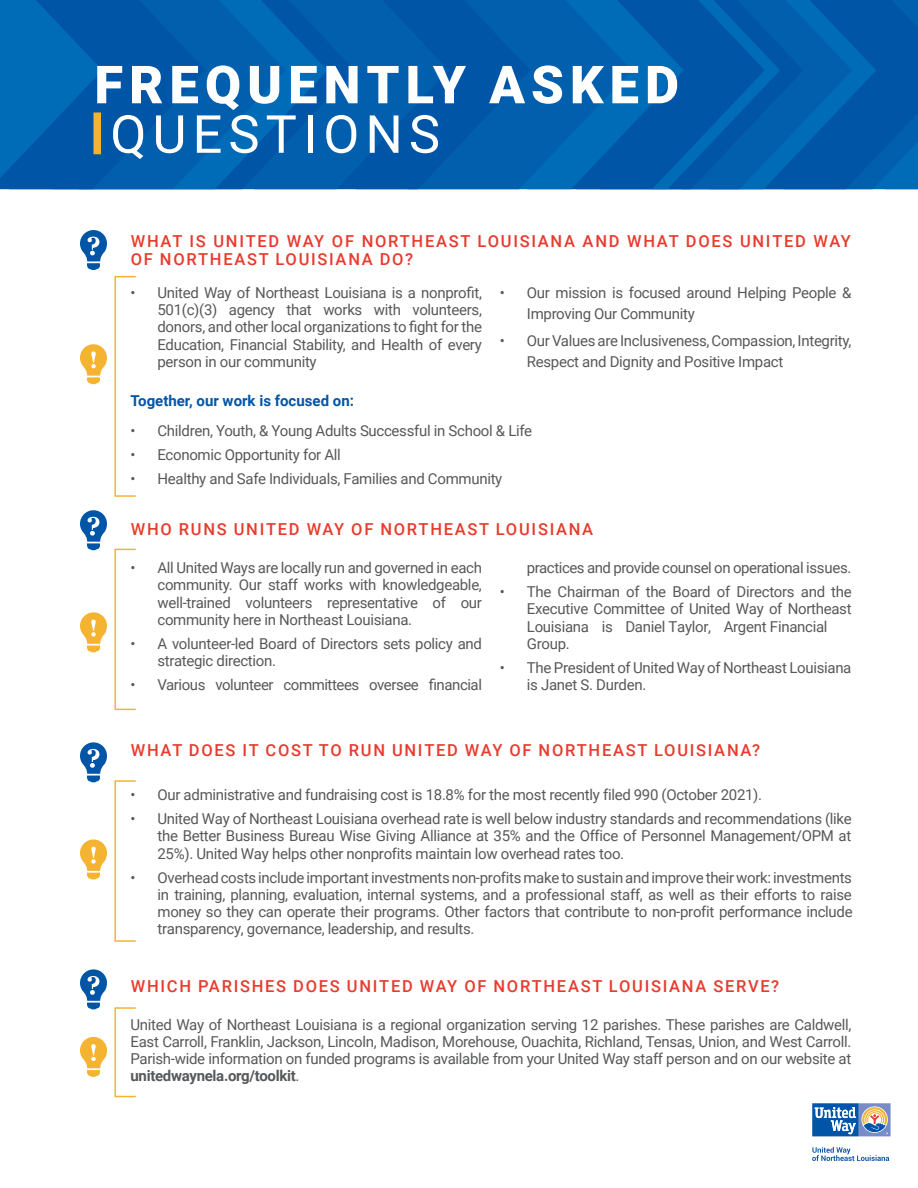
<style>
.page{position:relative;width:918px;height:1188px;background:#fff}
.page>*{position:absolute;margin:0;border:0;box-sizing:border-box;transform-origin:0 0}
.t1{font:900 52.5px "Roboto";letter-spacing:.115em;color:#fff}
.t2{font:52.5px "Roboto";letter-spacing:.115em;color:#fff}
.t3{font:500 16.5px/17.2px "Roboto";letter-spacing:.105em;color:#e73b2e}
.t4{font:15px/17.2px "Roboto";letter-spacing:-.02em;color:#57585a;text-align:justify}
.t5{font:700 15px "Roboto";color:#0155a7}
.s1{font-weight:700}
</style>
<div class="page">
<svg style="left:80px;top:230px;width:27px;height:40px"></svg>
<svg style="left:80px;top:510px;width:27px;height:40px"></svg>
<svg style="left:80px;top:742px;width:27px;height:40px"></svg>
<svg style="left:80px;top:969px;width:27px;height:40px"></svg>
<svg style="left:80px;top:344px;width:27px;height:40px"></svg>
<svg style="left:80px;top:612px;width:27px;height:40px"></svg>
<svg style="left:80px;top:839px;width:27px;height:40px"></svg>
<svg style="left:80px;top:1037px;width:27px;height:40px"></svg>
<div style="left:114px;top:276px;width:22px;height:221px;border:2px solid #f5b332"></div>
<div style="left:114px;top:549px;width:22px;height:161px;border:2px solid #f5b332"></div>
<div style="left:114px;top:780px;width:22px;height:162px;border:2px solid #f5b332"></div>
<div style="left:114px;top:1007px;width:22px;height:90px;border:2px solid #f5b332"></div>
<svg style="left:812px;top:1147px;width:77px;height:14px"></svg>
<svg style="left:812px;top:1103px;width:79px;height:33px;background:#6a90b9"></svg>
<svg style="left:632px;top:0;width:20px;height:189px;background:#005fad"></svg>
<svg style="left:530px;top:0;width:102px;height:189px;background:#0062b0"></svg>
<svg style="left:449px;top:0;width:81px;height:189px;background:#005aaa"></svg>
<svg style="left:652px;top:0;width:266px;height:189px;background:#005bab"></svg>
<svg style="left:355px;top:0;width:94px;height:189px;background:#015aaa"></svg>
<svg style="left:327px;top:0;width:28px;height:189px;background:#005dac"></svg>
<svg style="left:285px;top:0;width:42px;height:189px;background:#005ead"></svg>
<svg style="left:206px;top:0;width:79px;height:189px;background:#0062b0"></svg>
<svg style="left:0;top:0;width:206px;height:189px;background:#005dac"></svg>
<div style="left:94px;top:112px;width:7px;height:42px;background:#f5b332"></div>
<p class="t1" style="left:94px;top:48px;width:586px">FREQUENTLY ASKED</p>
<p class="t2" style="left:110px;top:97px;width:331px">QUESTIONS</p>
<p class="t3" style="left:131px;top:232px;width:722px">WHAT IS UNITED WAY OF NORTHEAST LOUISIANA AND WHAT DOES UNITED WAY<br>OF NORTHEAST LOUISIANA DO?</p>
<p class="t4" style="left:158px;top:283px;width:326px;text-indent:-27px">• United Way of Northeast Louisiana is a nonprofit, 501(c)(3) agency that works with volunteers, donors, and other local organizations to fight for the Education, Financial Stability, and Health of every person in our community</p>
<p class="t4" style="left:527px;top:281px;width:326px;line-height:21px;text-indent:-27px">• Our mission is focused around Helping People &amp;<br>Improving Our Community</p>
<p class="t4" style="left:527px;top:330px;width:326px;line-height:21px;text-indent:-27px">• Our Values are Inclusiveness, Compassion, Integrity,<br>Respect and Dignity and Positive Impact</p>
<p class="t5" style="left:130px;top:390px;width:225px">Together, our work is focused on:</p>
<p class="t4" style="left:130px;top:422px;width:403px">• Children, Youth, &amp; Young Adults Successful in School &amp; Life</p>
<p class="t4" style="left:130px;top:446px;width:212px">• Economic Opportunity for All</p>
<p class="t4" style="left:130px;top:470px;width:373px">• Healthy and Safe Individuals, Families and Community</p>
<p class="t3" style="left:131px;top:520px;width:464px">WHO RUNS UNITED WAY OF NORTHEAST LOUISIANA</p>
<p class="t4" style="left:158px;top:559px;width:326px;text-indent:-27px">• All United Ways are locally run and governed in each community. Our staff works with knowledgeable, well-trained volunteers representative of our community here in Northeast Louisiana.</p>
<p class="t4" style="left:158px;top:634px;width:326px;text-indent:-27px">• A volunteer-led Board of Directors sets policy and strategic direction.</p>
<p class="t4" style="left:130px;top:676px;width:353px">• Various volunteer committees oversee financial</p>
<p class="t4" style="left:527px;top:559px;width:326px">practices and provide counsel on operational issues.</p>
<p class="t4" style="left:527px;top:583px;width:326px;text-align:left;text-indent:-27px">• The Chairman of the Board of Directors and the Executive Committee of United Way of Northeast Louisiana is Daniel Taylor, Argent Financial Group.</p>
<p class="t4" style="left:527px;top:658px;width:326px;text-indent:-27px">• The President of United Way of Northeast Louisiana is Janet S. Durden.</p>
<p class="t3" style="left:131px;top:741px;width:631px">WHAT DOES IT COST TO RUN UNITED WAY OF NORTHEAST LOUISIANA?</p>
<p class="t4" style="left:130px;top:786px;width:633px">• Our administrative and fundraising cost is 18.8% for the most recently filed 990 (October 2021).</p>
<p class="t4" style="left:157px;top:810px;width:696px;text-indent:-27px">• United Way of Northeast Louisiana overhead rate is well below industry standards and recommendations (like the Better Business Bureau Wise Giving Alliance at 35% and the Office of Personnel Management/OPM at 25%). United Way helps other nonprofits maintain low overhead rates too.</p>
<p class="t4" style="left:157px;top:868px;width:697px;text-indent:-27px">• Overheadcosts includeimportantinvestmentsnon-profitsmaketosustainandimprovetheirwork: investments in training, planning, evaluation, internal systems, and a professional staff, as well as their efforts to raise money so they can operate their programs. Other factors that contribute to non-profit performance include transparency, governance, leadership, and results.</p>
<p class="t3" style="left:131px;top:977px;width:650px">WHICH PARISHES DOES UNITED WAY OF NORTHEAST LOUISIANA SERVE?</p>
<p class="t4" style="left:130px;top:1015px;width:723px">United Way of Northeast Louisiana is a regional organization serving 12 parishes. These parishes are Caldwell, East Carroll, Franklin, Jackson, Lincoln, Madison, Morehouse, Ouachita, Richland, Tensas, Union, and West Carroll.<br>Parish-wide information on funded programs is available from your United Way staff person and on our website at <span class="s1">unitedwaynela.org/toolkit</span>.</p>
</div>
